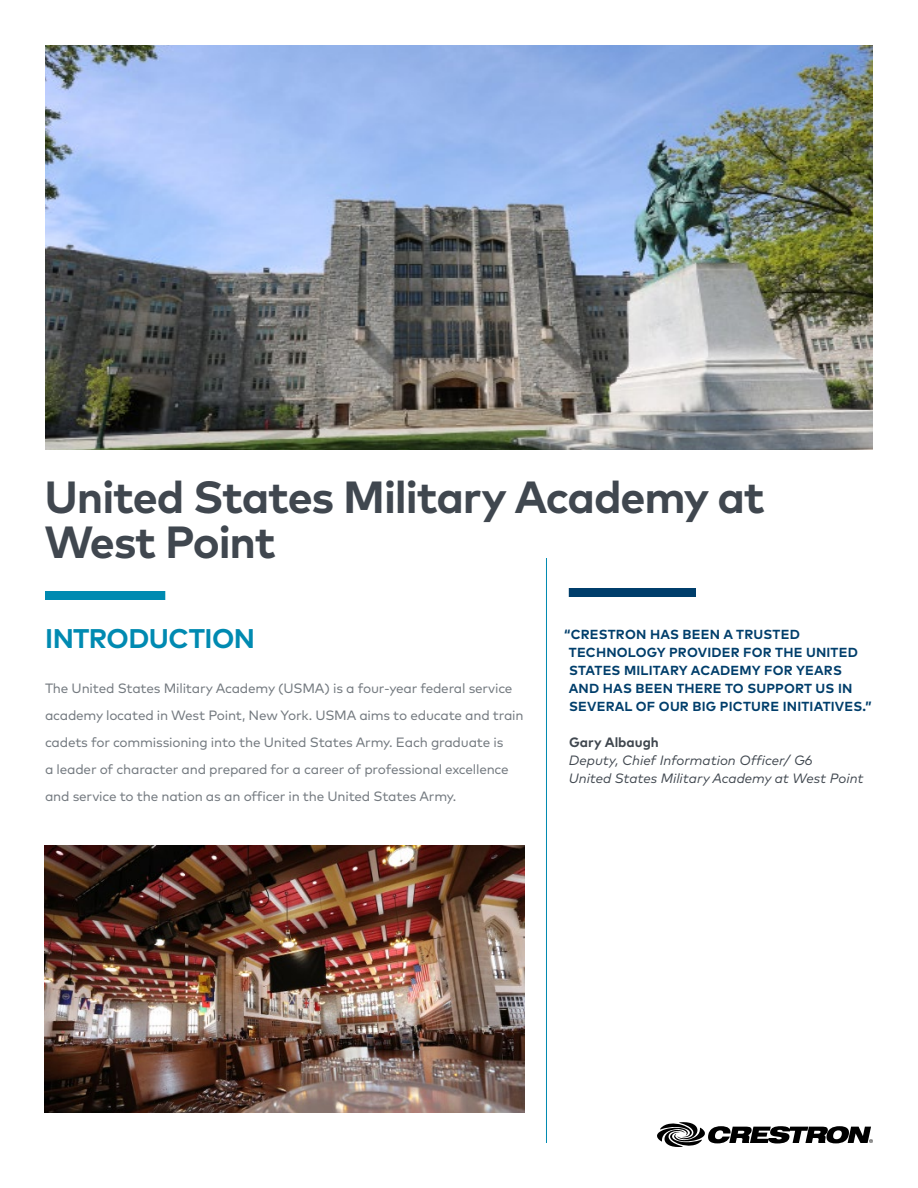
<style>
.page{position:relative;width:918px;height:1188px;background:#fff}
.page>*{position:absolute;margin:0;border:0;box-sizing:border-box;transform-origin:0 0}
.t1{font:700 45px/45px "Mark Pro";letter-spacing:-.025em;color:#40474f}
.t2{font:700 27px "Mark Pro";letter-spacing:-.015em;color:#008ab1}
.t3{font:13.5px/27px "Mark Pro";letter-spacing:-.015em;color:#747a80}
.t4{font:italic 13.5px/18px "Mark Pro";color:#40474f}
.t5{font:700 13.5px "Mark Pro";color:#40474f}
.t6{font:700 13.2px/18px "Mark Pro";letter-spacing:.015em;color:#003e6b}
</style>
<div class="page">
<hr style="left:546px;top:558px;width:1px;height:585px;background:#008ab1">
<svg style="left:657px;top:1122px;width:216px;height:25px"></svg>
<img style="left:45px;top:45px;width:827px;height:405px">
<img style="left:45px;top:845px;width:479px;height:268px">
<div style="left:569px;top:588px;width:127px;height:9px;background:#003e6b"></div>
<div style="left:45px;top:591px;width:120px;height:9px;background:#008ab1"></div>
<h1 class="t1" style="left:44px;top:471px;width:722px">United States Military Academy at<br>West Point</h1>
<h2 class="t2" style="left:45px;top:618px;width:212px">INTRODUCTION</h2>
<p class="t3" style="left:45px;top:674px;width:480px">The United States Military Academy (USMA) is a four-year federal service academy located in West Point, New York. USMA aims to educate and train cadets for commissioning into the United States Army. Each graduate is<br>a leader of character and prepared for a career of professional excellence and service to the nation as an officer in the United States Army.</p>
<p class="t6" style="left:569px;top:624px;width:305px;text-indent:-5px">“CRESTRON HAS BEEN A TRUSTED TECHNOLOGY PROVIDER FOR THE UNITED STATES MILITARY ACADEMY FOR YEARS AND HAS BEEN THERE TO SUPPORT US IN SEVERAL OF OUR BIG PICTURE INITIATIVES.”</p>
<p class="t5" style="left:569px;top:732px;width:91px">Gary Albaugh</p>
<p class="t4" style="left:569px;top:750px;width:296px">Deputy, Chief Information Officer/ G6<br>United States Military Academy at West Point</p>
</div>
